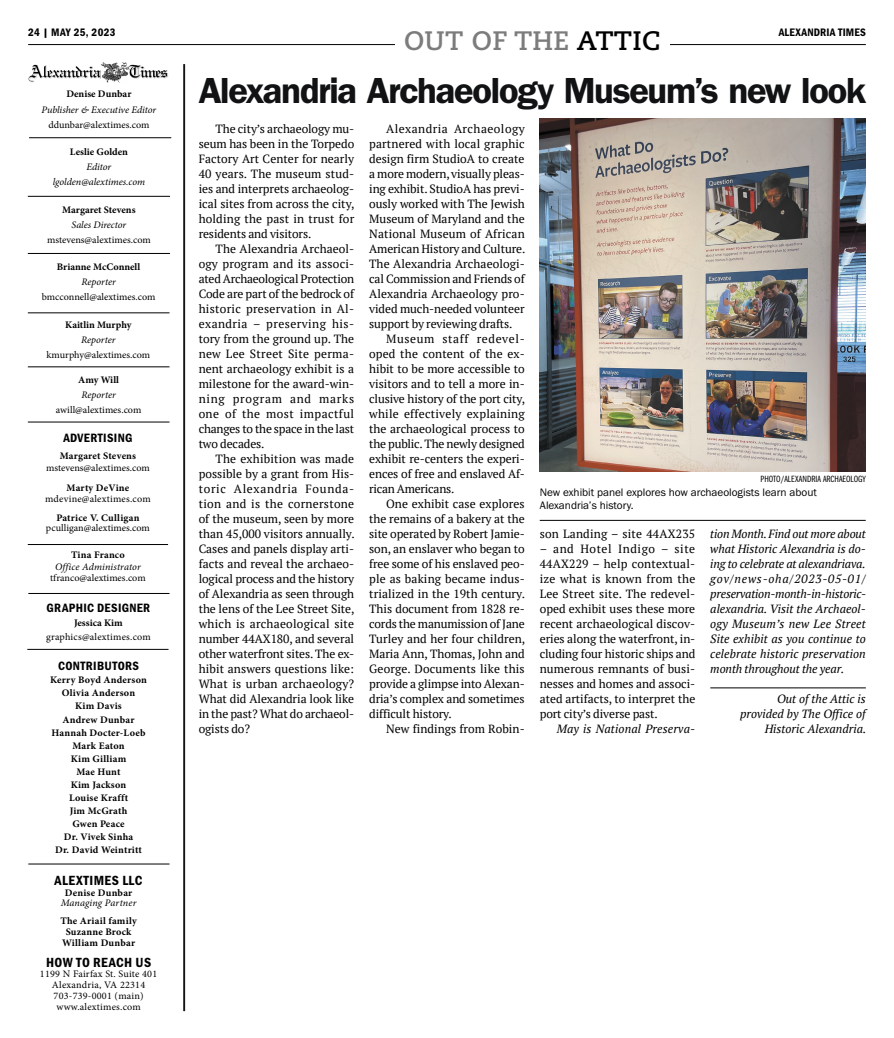
<style>
.page{position:relative;width:894px;height:1038px;background:#fff}
.page>*{position:absolute;margin:0;border:0;box-sizing:border-box;transform-origin:0 0}
.Op_Ed_Letters_Headli{font:37.5px "Franklin Gothic URW Dem";letter-spacing:-.05em;color:#111213}
.t1{font:700 26.62px "Caecilia LT Pro 75";letter-spacing:.01em;color:#7c7c7c}
.t2{font:13.75px "Franklin Gothic URW Con Dem";letter-spacing:.025em;color:#000}
.t3{font:12.5px "Franklin Gothic URW Con Dem";letter-spacing:.025em;color:#000}
.Body_Copy__Serif__2{font:11.88px/15px "PT Serif";letter-spacing:-.01em;color:#000;text-align:justify}
.Body_Copy__Serif__2-2{font:italic 11.88px/15px "PT Serif";letter-spacing:.005em;color:#000;text-align:justify}
.email_tag{font:italic 11.88px/15px "PT Serif";color:#000;text-align:right}
.Body_Copy__Serif__2-3{font:11.88px "PT Serif";letter-spacing:.015em;color:#000}
.Captions{font:11.25px/13.5px "Franklin Gothic URW Boo";color:#000}
.t4{font:11.25px "Franklin Gothic URW Con Dem";letter-spacing:.025em;color:#000}
.t5{font:10px/15.1px "Minion Pro";letter-spacing:.005em;color:#000;text-align:center}
.t6{font:700 10px/13.1px "Minion Pro";letter-spacing:.02em;color:#000;text-align:center}
.t7{font:italic 10px/15.1px "Minion Pro";letter-spacing:-.005em;color:#000;text-align:center}
.t8{font:700 10px "Minion Pro";color:#000}
.Photo_Credits{font:9.38px "Franklin Gothic URW Com Boo";color:#000}
.s1{color:#000}
.s2{font-weight:700;font-style:normal}
.s3{font-weight:700}
.s4{font-style:italic}
</style>
<div class="page">
<hr style="left:28px;top:44px;width:837px;height:1px;background:#000">
<hr style="left:710px;top:688px;width:155px;height:1px;background:#000">
<img style="left:28px;top:63px;width:140px;height:19px">
<hr style="left:28px;top:593px;width:141px;height:1px;background:#000">
<hr style="left:28px;top:864px;width:141px;height:1px;background:#000">
<hr style="left:28px;top:544px;width:140px;height:1px;background:#000">
<hr style="left:184px;top:64px;width:1px;height:947px;background:#000">
<hr style="left:183px;top:64px;width:1px;height:947px;background:#000">
<hr style="left:27px;top:649px;width:141px;height:1px;background:#000">
<hr style="left:29px;top:137px;width:142px;height:1px;background:#000">
<hr style="left:28px;top:196px;width:142px;height:1px;background:#000">
<hr style="left:28px;top:253px;width:142px;height:1px;background:#000">
<hr style="left:28px;top:313px;width:141px;height:1px;background:#000">
<hr style="left:28px;top:422px;width:141px;height:1px;background:#000">
<hr style="left:28px;top:366px;width:141px;height:1px;background:#000">
<img style="left:539px;top:118px;width:326px;height:354px">
<hr style="left:539px;top:520px;width:326px;height:1px;background:#000">
<div style="left:394px;top:30px;width:275px;height:20px;background:#fff"></div>
<p class="t4" style="left:28px;top:24px;width:89px">24 | MAY 25, 2023</p>
<p class="t4" style="left:778px;top:24px;width:89px">ALEXANDRIA TIMES</p>
<p class="t1" style="left:404px;top:23px;width:258px">OUT OF THE <span class="s1">ATTIC</span></p>
<p class="t8" style="left:66px;top:87px;width:66px">Denise Dunbar</p>
<p class="t7" style="left:41px;top:102px;width:116px">Publisher &amp; Executive Editor</p>
<p class="t5" style="left:48px;top:117px;width:102px">ddunbar@alextimes.com</p>
<p class="t7" style="left:53px;top:144px;width:94px"><span class="s2">Leslie Golden<br></span>Editor lgolden@alextimes.com</p>
<p class="t5" style="left:47px;top:202px;width:105px"><span class="s3">Margaret Stevens<br></span><span class="s4">Sales Director </span>mstevens@alextimes.com</p>
<p class="t5" style="left:42px;top:260px;width:115px"><span class="s3">Brianne McConnell<br></span><span class="s4">Reporter </span>bmcconnell@alextimes.com</p>
<p class="t5" style="left:47px;top:317px;width:105px"><span class="s3">Kaitlin Murphy<br></span><span class="s4">Reporter </span>kmurphy@alextimes.com</p>
<p class="t5" style="left:56px;top:372px;width:87px"><span class="s3">Amy Will<br></span><span class="s4">Reporter </span>awill@alextimes.com</p>
<p class="t3" style="left:63px;top:430px;width:71px">ADVERTISING</p>
<p class="t5" style="left:46px;top:450px;width:105px;line-height:11.6px"><span class="s3">Margaret Stevens </span>mstevens@alextimes.com</p>
<p class="t5" style="left:45px;top:482px;width:107px;line-height:11.6px"><span class="s3">Marty DeVine </span>mdevine@alextimes.com</p>
<p class="t5" style="left:46px;top:513px;width:105px;line-height:10.4px"><span class="s3">Patrice V. Culligan </span>pculligan@alextimes.com</p>
<p class="t5" style="left:50px;top:549px;width:97px;line-height:11.6px"><span class="s3">Tina Franco<br></span><span class="s4">Office Administrator </span>tfranco@alextimes.com</p>
<p class="t3" style="left:47px;top:599px;width:105px">GRAPHIC DESIGNER</p>
<p class="t5" style="left:46px;top:616px;width:106px;line-height:14.1px"><span class="s3">Jessica Kim </span>graphics@alextimes.com</p>
<p class="t3" style="left:58px;top:658px;width:82px">CONTRIBUTORS</p>
<p class="t6" style="left:50px;top:673px;width:98px">Kerry Boyd Anderson<br>Olivia Anderson<br>Kim Davis<br>Andrew Dunbar<br>Hannah Docter-Loeb<br>Mark Eaton<br>Kim Gilliam<br>Mae Hunt<br>Kim Jackson<br>Louise Krafft<br>Jim McGrath<br>Gwen Peace<br>Dr. Vivek Sinha<br>Dr. David Weintritt</p>
<p class="t2" style="left:55px;top:871px;width:89px">ALEXTIMES LLC</p>
<p class="t7" style="left:61px;top:887px;width:77px;line-height:10.9px"><span class="s2">Denise Dunbar<br></span>Managing Partner</p>
<p class="t6" style="left:60px;top:915px;width:78px;line-height:10.9px">The Ariail family<br>Suzanne Brock<br>William Dunbar</p>
<p class="t2" style="left:46px;top:953px;width:106px">HOW TO REACH US</p>
<p class="t5" style="left:40px;top:969px;width:119px;line-height:10.9px">1199 N Fairfax St. Suite 401<br>Alexandria, VA 22314<br>703-739-0001 (main) www.alextimes.com</p>
<p class="Op_Ed_Letters_Headli" style="left:198px;top:68px;width:668px">Alexandria Archaeology Museum’s new look</p>
<p class="Body_Copy__Serif__2" style="left:198px;top:121px;width:157px;text-indent:17px">The city’s archaeology mu&shy;seum has been in the Torpedo Factory Art Center for nearly 40 years. The museum stud&shy;ies and interprets archaeolog&shy;ical sites from across the city, holding the past in trust for residents and visitors.</p>
<p class="Body_Copy__Serif__2" style="left:198px;top:241px;width:157px;text-indent:17px">The Alexandria Archaeol&shy;ogy program and its associ&shy;ated Archaeological Protection Code are part of the bedrock of historic preservation in Al&shy;exandria – preserving his&shy;tory from the ground up. The new Lee Street Site perma&shy;nent archaeology exhibit is a milestone for the award-win&shy;ning program and marks one of the most impactful changes to the space in the last two decades.</p>
<p class="Body_Copy__Serif__2" style="left:198px;top:451px;width:157px;text-indent:17px">The exhibition was made possible by a grant from His&shy;toric Alexandria Founda&shy;tion and is the cornerstone of the museum, seen by more than 45,000 visitors annually.<br>Cases and panels display arti&shy;facts and reveal the archaeo&shy;logical process and the history of Alexandria as seen through the lens of the Lee Street Site, which is archaeological site number 44AX180, and several other waterfront sites. The ex&shy;hibit answers questions like:<br>What is urban archaeology?<br>What did Alexandria look like in the past? What do archaeol&shy;ogists do?</p>
<p class="Body_Copy__Serif__2" style="left:369px;top:121px;width:157px;text-indent:17px">Alexandria Archaeology partnered with local graphic design firm StudioA to create a more modern, visually pleas&shy;ing exhibit. StudioA has previ&shy;ously worked with The Jewish Museum of Maryland and the National Museum of African American History and Culture.<br>The Alexandria Archaeologi&shy;cal Commission and Friends of Alexandria Archaeology pro&shy;vided much-needed volunteer support by reviewing drafts.</p>
<p class="Body_Copy__Serif__2" style="left:369px;top:331px;width:157px;text-indent:17px">Museum staff redevel&shy;oped the content of the ex&shy;hibit to be more accessible to visitors and to tell a more in&shy;clusive history of the port city, while effectively explaining the archaeological process to the public. The newly designed exhibit re-centers the experi&shy;ences of free and enslaved Af&shy;rican Americans.</p>
<p class="Body_Copy__Serif__2" style="left:369px;top:496px;width:157px;text-indent:17px">One exhibit case explores the remains of a bakery at the site operated by Robert Jamie&shy;son, an enslaver who began to free some of his enslaved peo&shy;ple as baking became indus&shy;trialized in the 19th century.<br>This document from 1828 re&shy;cords the manumission of Jane Turley and her four children, Maria Ann, Thomas, John and George. Documents like this provide a glimpse into Alexan&shy;dria’s complex and sometimes difficult history.</p>
<p class="Body_Copy__Serif__2" style="left:386px;top:721px;width:140px">New findings from Robin-</p>
<p class="Photo_Credits" style="left:760px;top:473px;width:107px">PHOTO/ALEXANDRIA ARCHAEOLOGY</p>
<p class="Captions" style="left:539px;top:485px;width:278px">New exhibit panel explores how archaeologists learn about<br>Alexandria’s history.</p>
<p class="Body_Copy__Serif__2-3" style="left:539px;top:526px;width:157px">son Landing – site 44AX235</p>
<p class="Body_Copy__Serif__2" style="left:539px;top:541px;width:157px">– and Hotel Indigo – site 44AX229 – help contextual&shy;ize what is known from the Lee Street site. The redevel&shy;oped exhibit uses these more recent archaeological discov&shy;eries along the waterfront, in&shy;cluding four historic ships and numerous remnants of busi&shy;nesses and homes and associ&shy;ated artifacts, to interpret the port city’s diverse past.</p>
<p class="Body_Copy__Serif__2-2" style="left:556px;top:721px;width:140px">May is National Preserva-</p>
<p class="Body_Copy__Serif__2-2" style="left:710px;top:526px;width:157px">tion Month. Find out more about what Historic Alexandria is do&shy;ing to celebrate at alexandriava. gov/news-oha/2023-05-01/ preservation-month-in-historic&shy;alexandria. Visit the Archaeol&shy;ogy Museum’s new Lee Street Site exhibit as you continue to celebrate historic preservation month throughout the year.</p>
<p class="email_tag" style="left:739px;top:691px;width:128px">Out of the Attic is provided by The Office of<br>Historic Alexandria.</p>
</div>
